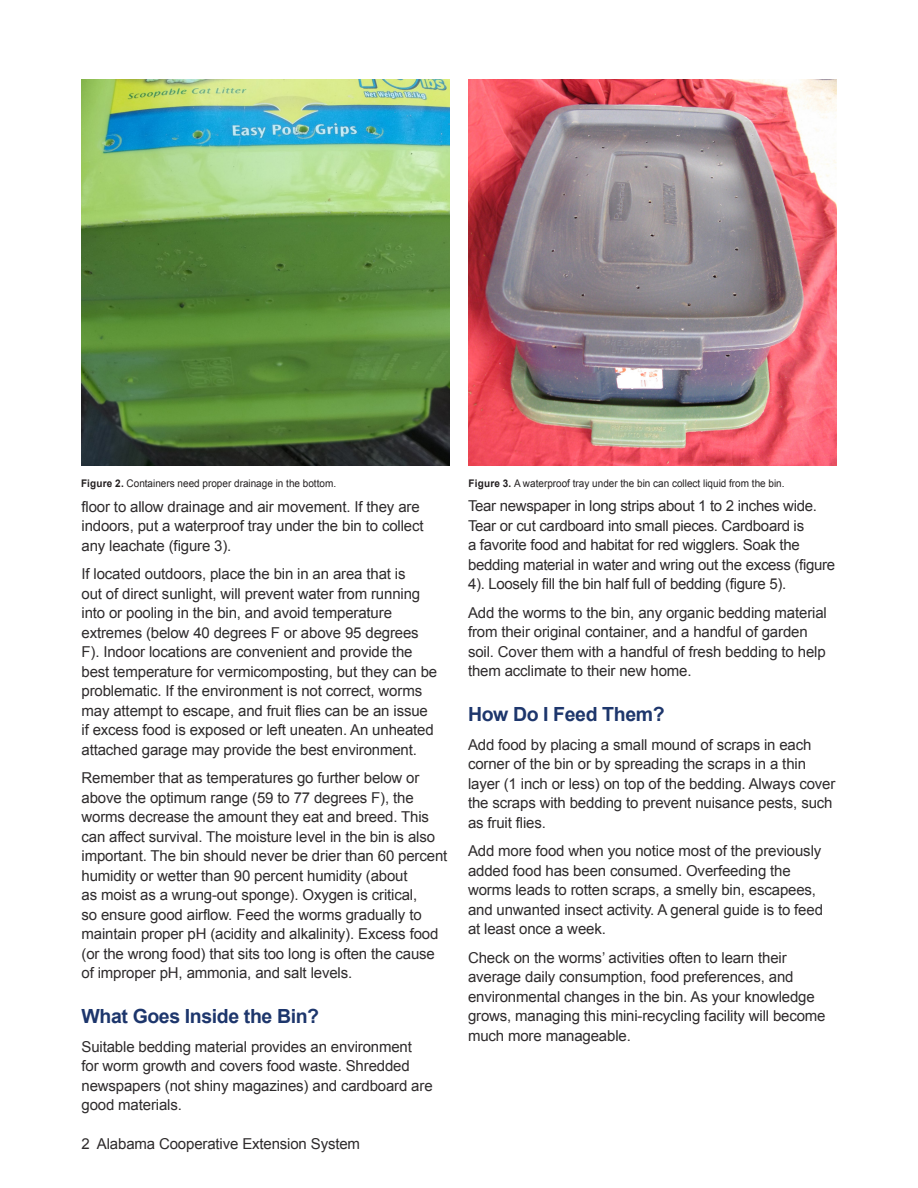
<style>
.page{position:relative;width:918px;height:1188px;background:#fff}
.page>*{position:absolute;margin:0;border:0;box-sizing:border-box;transform-origin:0 0}
.t1{font:700 19.5px "Arial";letter-spacing:-.02em;color:#1d366c}
.t2{font:15px/19.5px "Arial";letter-spacing:-.01em;color:#2e2b2c}
.t3{font:10.5px "Arial";color:#231f20;scale:.95 1}
.s1{font-weight:700}
</style>
<div class="page">
<img style="left:81px;top:80px;width:369px;height:386px">
<img style="left:468px;top:80px;width:369px;height:386px">
<p class="t3" style="left:81px;top:476px;width:270px"><span class="s1">Figure 2.</span> Containers need proper drainage in the bottom.</p>
<p class="t3" style="left:469px;top:476px;width:334px"><span class="s1">Figure 3.</span> A waterproof tray under the bin can collect liquid from the bin.</p>
<p class="t2" style="left:82px;top:497px;width:344px">floor to allow drainage and air movement. If they are indoors, put a waterproof tray under the bin to collect any leachate (figure 3).</p>
<p class="t2" style="left:82px;top:564px;width:357px">If located outdoors, place the bin in an area that is<br>out of direct sunlight, will prevent water from running into or pooling in the bin, and avoid temperature extremes (below 40 degrees F or above 95 degrees F). Indoor locations are convenient and provide the best temperature for vermicomposting, but they can be problematic. If the environment is not correct, worms may attempt to escape, and fruit flies can be an issue if excess food is exposed or left uneaten. An unheated attached garage may provide the best environment.</p>
<p class="t2" style="left:82px;top:768px;width:367px">Remember that as temperatures go further below or above the optimum range (59 to 77 degrees F), the worms decrease the amount they eat and breed. This can affect survival. The moisture level in the bin is also important. The bin should never be drier than 60 percent humidity or wetter than 90 percent humidity (about<br>as moist as a wrung-out sponge). Oxygen is critical,<br>so ensure good airflow. Feed the worms gradually to maintain proper pH (acidity and alkalinity). Excess food (or the wrong food) that sits too long is often the cause of improper pH, ammonia, and salt levels.</p>
<h1 class="t1" style="left:82px;top:1003px;width:239px">What Goes Inside the Bin?</h1>
<p class="t2" style="left:82px;top:1037px;width:353px">Suitable bedding material provides an environment for worm growth and covers food waste. Shredded newspapers (not shiny magazines) and cardboard are good materials.</p>
<p class="t2" style="left:82px;top:1134px;width:280px">2 Alabama Cooperative Extension System</p>
<p class="t2" style="left:468px;top:497px;width:369px">Tear newspaper in long strips about 1 to 2 inches wide.<br>Tear or cut cardboard into small pieces. Cardboard is<br>a favorite food and habitat for red wigglers. Soak the bedding material in water and wring out the excess (figure 4). Loosely fill the bin half full of bedding (figure 5).</p>
<p class="t2" style="left:468px;top:603px;width:360px">Add the worms to the bin, any organic bedding material from their original container, and a handful of garden soil. Cover them with a handful of fresh bedding to help them acclimate to their new home.</p>
<h1 class="t1" style="left:468px;top:702px;width:198px">How Do I Feed Them?</h1>
<p class="t2" style="left:468px;top:735px;width:369px">Add food by placing a small mound of scraps in each corner of the bin or by spreading the scraps in a thin layer (1 inch or less) on top of the bedding. Always cover the scraps with bedding to prevent nuisance pests, such as fruit flies.</p>
<p class="t2" style="left:468px;top:842px;width:357px">Add more food when you notice most of the previously added food has been consumed. Overfeeding the worms leads to rotten scraps, a smelly bin, escapees, and unwanted insect activity. A general guide is to feed at least once a week.</p>
<p class="t2" style="left:468px;top:948px;width:359px">Check on the worms’ activities often to learn their average daily consumption, food preferences, and environmental changes in the bin. As your knowledge grows, managing this mini-recycling facility will become much more manageable.</p>
</div>
